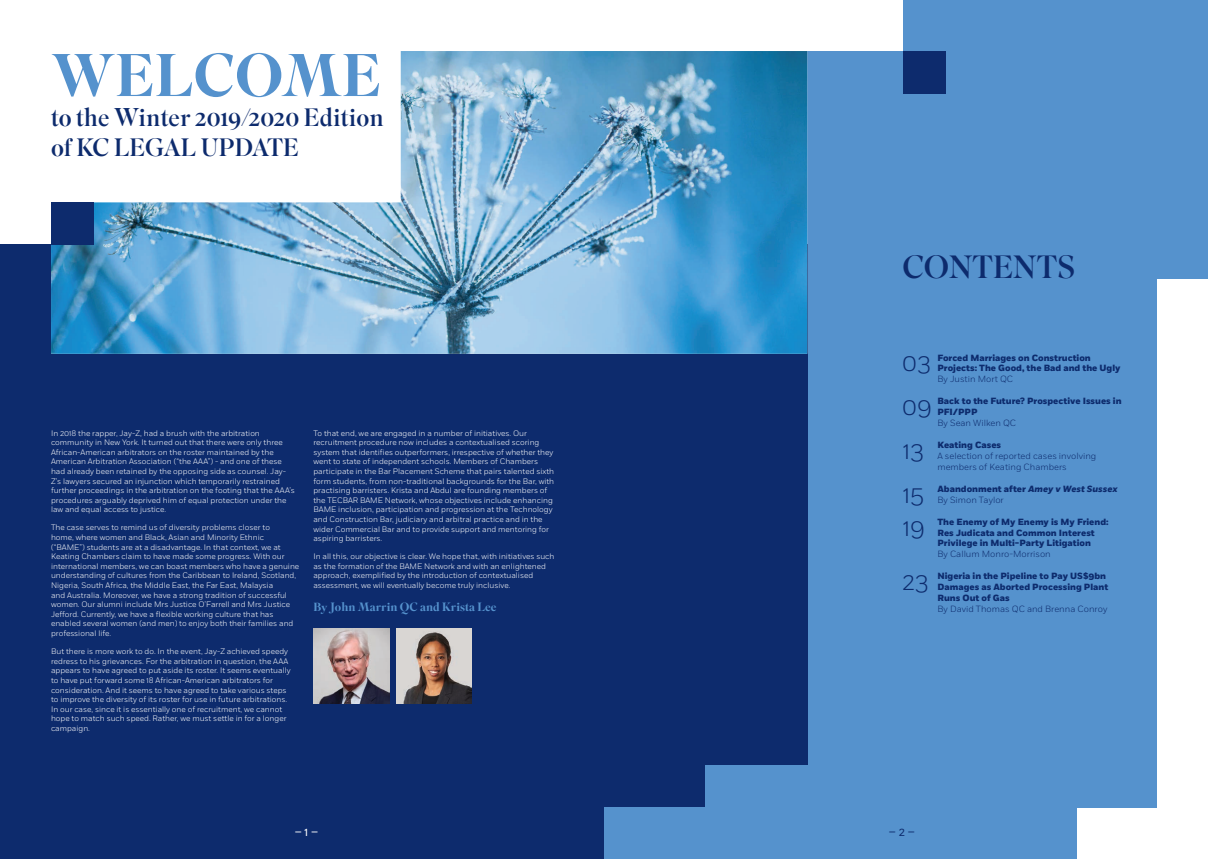
<style>
.page{position:relative;width:1208px;height:859px;background:#fff}
.page>*{position:absolute;margin:0;border:0;box-sizing:border-box;transform-origin:0 0}
.t1{font:500 60px "Superior Title";letter-spacing:.005em;color:#5592cd}
.t2{font:32px "Superior Title";color:#0d2b6d}
.t3{font:25px/30px "Superior Title";color:#0d2b6d}
.t4{font:300 24.4px "Fort";color:#0d2b6d}
.t5{font:500 12px "Superior Title";color:#5592cd}
.t6{font:12px "Fort";color:#fff}
.t7{font:12px "Fort";color:#0d2b6d}
.t8{font:800 9px/10.8px "Fort";color:#0d2b6d}
.t9{font:300 9px/10.8px "Fort";color:#0d2b6d}
.t10{font:300 8px/9.6px "Fort";color:#fff}
.s1{font-style:italic}
.s2{font-weight:300}
</style>
<div class="page">
<div style="left:807px;top:51px;width:401px;height:227px;background:#5592cd"></div>
<div style="left:903px;top:0;width:305px;height:236px;background:#5592cd"></div>
<div style="left:807px;top:278px;width:350px;height:530px;background:#5592cd"></div>
<div style="left:0;top:245px;width:807px;height:614px;background:#0d2b6d"></div>
<svg style="left:51px;top:51px;width:756px;height:303px"></svg>
<div style="left:604px;top:808px;width:472px;height:51px;background:#5592cd"></div>
<div style="left:705px;top:765px;width:110px;height:43px;background:#5592cd"></div>
<div style="left:903px;top:51px;width:43px;height:43px;background:#0d2b6d"></div>
<div style="left:51px;top:202px;width:43px;height:43px;background:#0d2b6d"></div>
<img style="left:313px;top:628px;width:76px;height:76px">
<img style="left:396px;top:628px;width:76px;height:76px">
<h1 class="t1" style="left:51px;top:38px;width:331px">WELCOME</h1>
<h3 class="t3" style="left:51px;top:103px;width:334px">to the Winter 2019/2020 Edition of KC LEGAL UPDATE</h3>
<p class="t10" style="left:51px;top:428px;width:245px">In 2018 the rapper, Jay-Z, had a brush with the arbitration community in New York. It turned out that there were only three African-American arbitrators on the roster maintained by the American Arbitration Association (“the AAA”) - and one of these had already been retained by the opposing side as counsel. Jay-Z’s lawyers secured an injunction which temporarily restrained further proceedings in the arbitration on the footing that the AAA’s procedures arguably deprived him of equal protection under the law and equal access to justice.</p>
<p class="t10" style="left:51px;top:523px;width:250px">The case serves to remind us of diversity problems closer to<br>home, where women and Black, Asian and Minority Ethnic (“BAME”) students are at a disadvantage. In that context, we at Keating Chambers claim to have made some progress. With our international members, we can boast members who have a genuine understanding of cultures from the Caribbean to Ireland, Scotland, Nigeria, South Africa, the Middle East, the Far East, Malaysia<br>and Australia. Moreover, we have a strong tradition of successful women. Our alumni include Mrs Justice O’Farrell and Mrs Justice Jefford. Currently, we have a flexible working culture that has enabled several women (and men) to enjoy both their families and professional life.</p>
<p class="t10" style="left:51px;top:647px;width:241px">But there is more work to do. In the event, Jay-Z achieved speedy redress to his grievances. For the arbitration in question, the AAA appears to have agreed to put aside its roster. It seems eventually to have put forward some 18 African-American arbitrators for consideration. And it seems to have agreed to take various steps to improve the diversity of its roster for use in future arbitrations.<br>In our case, since it is essentially one of recruitment, we cannot hope to match such speed. Rather, we must settle in for a longer campaign.</p>
<p class="t10" style="left:313px;top:428px;width:242px">To that end, we are engaged in a number of initiatives. Our recruitment procedure now includes a contextualised scoring system that identifies outperformers, irrespective of whether they went to state of independent schools. Members of Chambers participate in the Bar Placement Scheme that pairs talented sixth form students, from non-traditional backgrounds for the Bar, with practising barristers. Krista and Abdul are founding members of the TECBAR BAME Network, whose objectives include enhancing BAME inclusion, participation and progression at the Technology and Construction Bar, judiciary and arbitral practice and in the wider Commercial Bar and to provide support and mentoring for aspiring barristers.</p>
<p class="t10" style="left:313px;top:552px;width:242px">In all this, our objective is clear. We hope that, with initiatives such as the formation of the BAME Network and with an enlightened approach, exemplified by the introduction of contextualised assessment, we will eventually become truly inclusive.</p>
<h3 class="t5" style="left:313px;top:599px;width:185px">By John Marrin QC and Krista Lee</h3>
<h2 class="t2" style="left:902px;top:248px;width:174px">CONTENTS</h2>
<h3 class="t4" style="left:901px;top:348px;width:31px">03</h3>
<p class="t8" style="left:937px;top:352px;width:184px">Forced Marriages on Construction<br>Projects: The Good, the Bad and the Ugly</p>
<p class="t9" style="left:937px;top:374px;width:77px">By Justin Mort QC</p>
<h3 class="t4" style="left:901px;top:392px;width:32px">09</h3>
<p class="t8" style="left:937px;top:396px;width:186px">Back to the Future? Prospective Issues in<br>PFI/PPP</p>
<p class="t9" style="left:937px;top:417px;width:80px">By Sean Wilken QC</p>
<h3 class="t4" style="left:903px;top:436px;width:22px">13</h3>
<p class="t8" style="left:937px;top:440px;width:65px">Keating Cases</p>
<p class="t9" style="left:937px;top:450px;width:160px">A selection of reported cases involving members of Keating Chambers</p>
<h3 class="t4" style="left:903px;top:480px;width:22px">15</h3>
<p class="t8" style="left:937px;top:484px;width:182px">Abandonment after <span class="s1">Amey v West Sussex<br></span><span class="s2">By Simon Taylor</span></p>
<h3 class="t4" style="left:903px;top:512px;width:24px">19</h3>
<p class="t8" style="left:937px;top:517px;width:173px">The Enemy of My Enemy is My Friend:<br>Res Judicata and Common Interest<br>Privilege in Multi-Party Litigation</p>
<p class="t9" style="left:937px;top:549px;width:115px">By Callum Monro-Morrison</p>
<h3 class="t4" style="left:902px;top:567px;width:28px">23</h3>
<p class="t8" style="left:937px;top:571px;width:172px">Nigeria in the Pipeline to Pay US$9bn<br>Damages as Aborted Processing Plant<br>Runs Out of Gas</p>
<p class="t9" style="left:937px;top:603px;width:171px">By David Thomas QC and Brenna Conroy</p>
<h3 class="t6" style="left:295px;top:825px;width:25px">–1 –</h3>
<h3 class="t7" style="left:889px;top:825px;width:27px">–2 –</h3>
</div>
